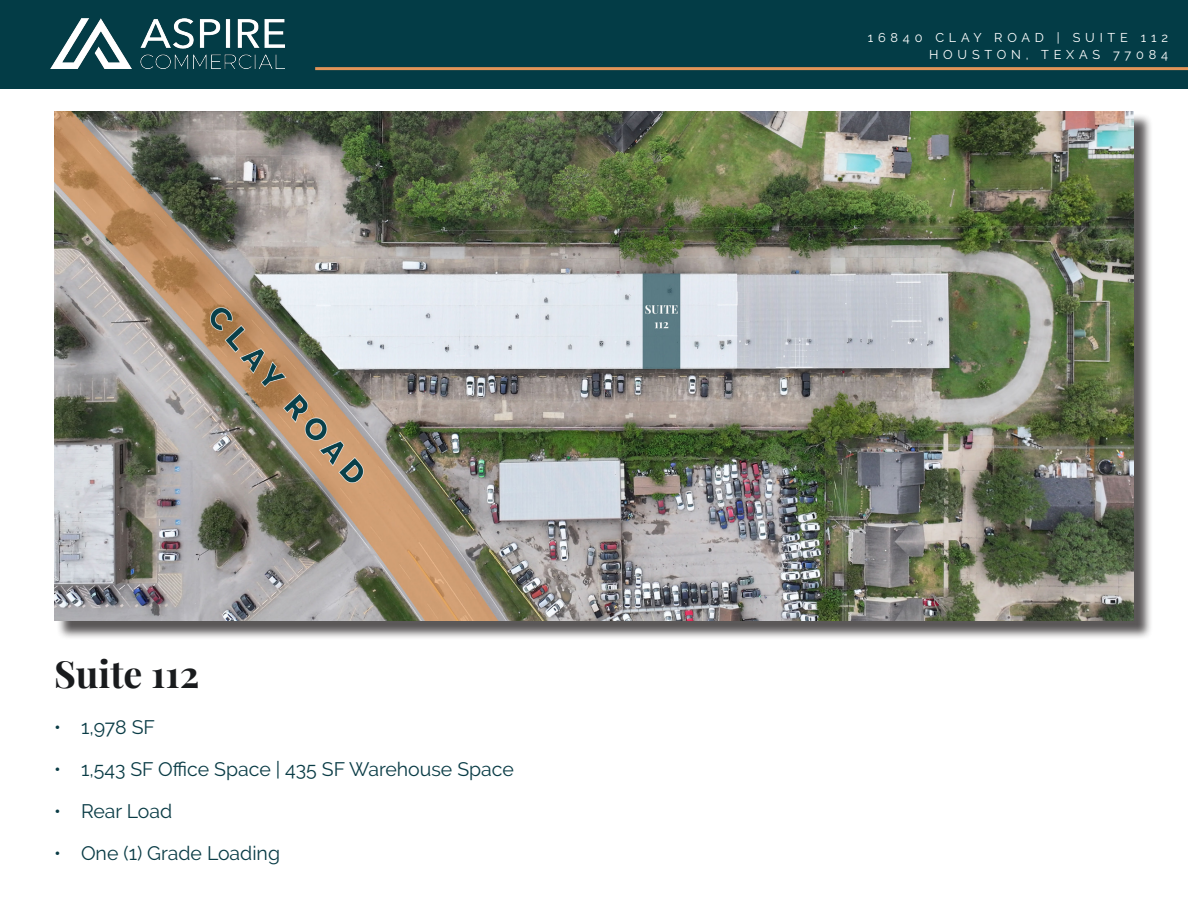
<style>
.page{position:relative;width:1188px;height:918px;background:#fff}
.page>*{position:absolute;margin:0;border:0;box-sizing:border-box;transform-origin:0 0}
.t1{font:700 37.5px "Playfair Display";color:#191b1d}
.t2{font:19.5px "Raleway";color:#0a3c46}
.t3{font:12.75px "Raleway";letter-spacing:.375em;color:#fff}
</style>
<div class="page">
<div style="left:0;top:0;width:1188px;height:88px;background:#033c46"></div>
<hr style="left:315px;top:67px;width:873px;height:3px;background:#e19459">
<img style="left:50px;top:19px;width:234px;height:50px">
<div style="left:56px;top:113px;width:1097px;height:527px;background:#231f20;opacity:.75"></div>
<img style="left:54px;top:111px;width:1080px;height:510px">
<p class="t1" style="left:54px;top:644px;width:147px">Suite 112</p>
<p class="t2" style="left:54px;top:716px;width:103px">• 1,978 SF</p>
<p class="t2" style="left:54px;top:758px;width:461px">• 1,543 SF Office Space | 435 SF Warehouse Space</p>
<p class="t2" style="left:54px;top:800px;width:120px">• Rear Load</p>
<p class="t2" style="left:54px;top:842px;width:228px">• One (1) Grade Loading</p>
<p class="t3" style="left:868px;top:30px;width:302px">16840 CLAY ROAD | SUITE 112</p>
<p class="t3" style="left:929px;top:47px;width:241px">HOUSTON, TEXAS 77084</p>
</div>
